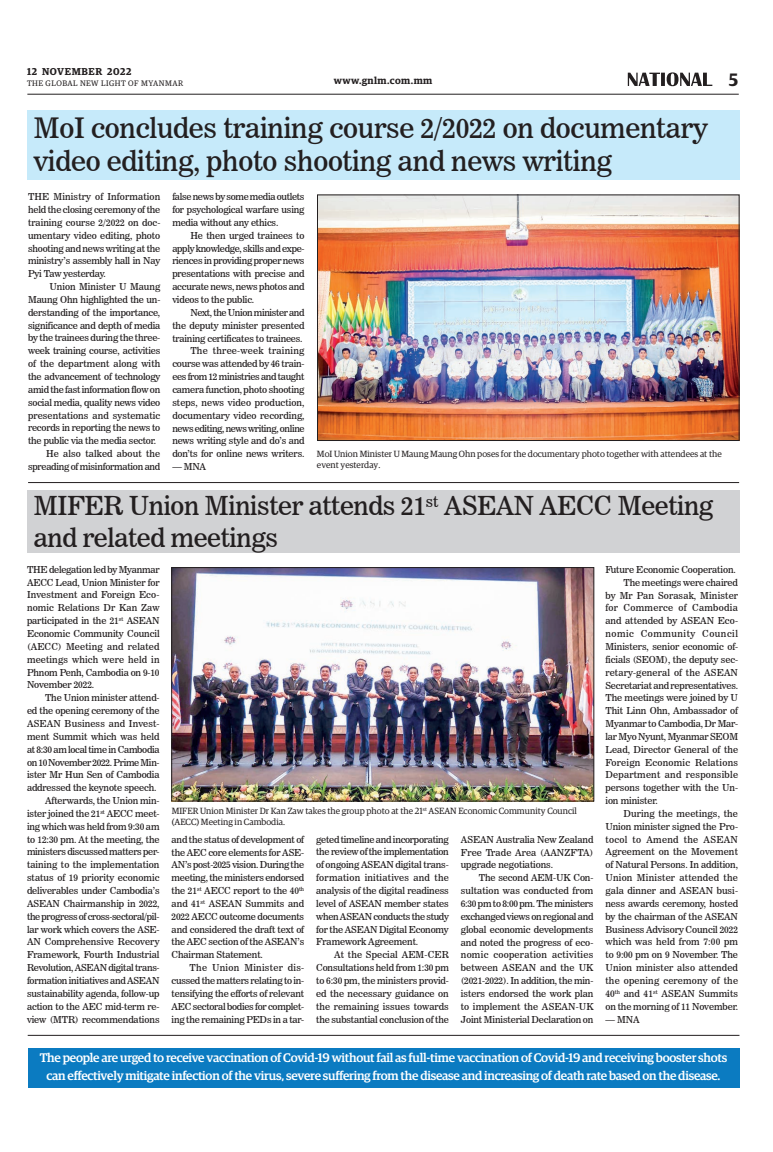
<style>
.page{position:relative;width:773px;height:1152px;background:#fff}
.page>*{position:absolute;margin:0;border:0;box-sizing:border-box;transform-origin:0 0}
._2_Clm_Head{font:28px/33.6px "News 706 BT Roman C";letter-spacing:-.01em;color:#231f20}
._2_Clm_Head-2{font:26px/31.2px "News 706 BT Roman C";letter-spacing:-.015em;color:#231f20}
.t1{font:600 18px "Guardian Egyp";color:#231f20}
.Brief_2nd_Body{font:500 12.5px/18px "Guardian Egyp";letter-spacing:-.02em;color:#fff;text-align:center}
.t2{font:600 10px "Guardian Egyp";letter-spacing:.055em;color:#231f20}
._2nd_Body{font:9.5px/12.9px "News 706 BT Roman C";letter-spacing:-.015em;color:#231f20;text-align:justify}
.Normal_Para{font:9.5px/12.9px "News 706 BT Roman C";letter-spacing:-.015em;color:#231f20;text-align:justify}
.t3{font:9px/10.8px "Guardian Egyp";color:#231f20}
.t4{font:8px "Guardian Egyp";letter-spacing:.06em;color:#231f20}
</style>
<div class="page">
<hr style="left:27px;top:94px;width:711px;height:1px;background:#231f20">
<svg style="left:627px;top:72px;width:85px;height:14px"></svg>
<div style="left:28px;top:110px;width:711px;height:70px;background:#c6eafa"></div>
<div style="left:27px;top:490px;width:712px;height:63px;background:#d1d2d4"></div>
<img style="left:173px;top:569px;width:419px;height:230px">
<div style="left:171px;top:567px;width:423px;height:234px;border:1px solid #231f20"></div>
<hr style="left:28px;top:482px;width:711px;height:1px;background:#231f20">
<img style="left:319px;top:197px;width:418px;height:242px">
<div style="left:317px;top:195px;width:422px;height:246px;border:1px solid #231f20"></div>
<div style="left:28px;top:1048px;width:711px;height:39px;background:#0b7bc1"></div>
<hr style="left:28px;top:1035px;width:711px;height:1px;background:#231f20">
<p class="t2" style="left:27px;top:64px;width:106px">12 NOVEMBER 2022</p>
<p class="t4" style="left:27px;top:78px;width:158px">THE GLOBAL NEW LIGHT OF MYANMAR</p>
<p class="t2" style="left:334px;top:73px;width:100px">www.gnlm.com.mm</p>
<h3 class="t1" style="left:729px;top:67px;width:11px">5</h3>
<p class="_2_Clm_Head" style="left:34px;top:111px;width:675px">MoI concludes training course 2/2022 on documentary video editing, photo shooting and news writing</p>
<p class="Normal_Para" style="left:28px;top:190px;width:134px">THE Ministry of Information held the closing ceremony of the training course 2/2022 on doc&shy;umentary video editing, photo shooting and news writing at the ministry’s assembly hall in Nay Pyi Taw yesterday.</p>
<p class="_2nd_Body" style="left:28px;top:280px;width:134px;text-indent:21px">Union Minister U Maung Maung Ohn highlighted the un&shy;derstanding of the importance, significance and depth of media by the trainees during the three&shy;week training course, activities of the department along with the advancement of technology amid the fast information flow on social media, quality news video presentations and systematic records in reporting the news to the public via the media sector.</p>
<p class="_2nd_Body" style="left:28px;top:447px;width:134px;text-align:right">He also talked about the spreading of misinformation and</p>
<p class="_2nd_Body" style="left:172px;top:190px;width:134px">false news by some media outlets for psychological warfare using media without any ethics.</p>
<p class="_2nd_Body" style="left:172px;top:229px;width:134px;text-indent:18px">He then urged trainees to apply knowledge, skills and expe&shy;riences in providing proper news presentations with precise and accurate news, news photos and videos to the public.</p>
<p class="_2nd_Body" style="left:172px;top:306px;width:134px;text-indent:18px">Next, the Union minister and the deputy minister presented training certificates to trainees.</p>
<p class="_2nd_Body" style="left:172px;top:345px;width:134px;text-indent:18px">The three-week training course was attended by 46 train&shy;ees from 12 ministries and taught camera function, photo shooting steps, news video production, documentary video recording, news editing, news writing, online news writing style and do’s and don’ts for online news writers.</p>
<p class="_2nd_Body" style="left:172px;top:460px;width:35px">— MNA</p>
<p class="t3" style="left:317px;top:448px;width:406px">MoI Union Minister U Maung Maung Ohn poses for the documentary photo together with attendees at the event yesterday.</p>
<p class="_2_Clm_Head-2" style="left:34px;top:490px;width:681px">MIFER Union Minister attends 21<sup>st</sup> ASEAN AECC Meeting and related meetings</p>
<p class="Normal_Para" style="left:27px;top:563px;width:134px">THE delegation led by Myanmar AECC Lead, Union Minister for Investment and Foreign Eco&shy;nomic Relations Dr Kan Zaw participated in the 21<sup>st</sup> ASEAN Economic Community Council (AECC) Meeting and related meetings which were held in Phnom Penh, Cambodia on 9-10<br>November 2022.</p>
<p class="_2nd_Body" style="left:27px;top:691px;width:134px;text-indent:18px">The Union minister attend&shy;ed the opening ceremony of the ASEAN Business and Invest&shy;ment Summit which was held at 8:30 am local time in Cambodia on 10November 2022. Prime Min&shy;ister Mr Hun Sen of Cambodia addressed the keynote speech.</p>
<p class="_2nd_Body" style="left:27px;top:794px;width:134px;text-indent:18px">Afterwards, the Union min&shy;ister joined the 21<sup>st</sup> AECC meet&shy;ing which was held from 9:30 am to 12:30 pm. At the meeting, the ministers discussed matters per&shy;taining to the implementation status of 19 priority economic deliverables under Cambodia’s ASEAN Chairmanship in 2022, the progress of cross-sectoral/pil&shy;lar work which covers the ASE-AN Comprehensive Recovery Framework, Fourth Industrial Revolution, ASEAN digital trans&shy;formation initiatives and ASEAN sustainability agenda, follow-up action to the AEC mid-term re&shy;view (MTR) recommendations</p>
<p class="t3" style="left:172px;top:805px;width:407px">MIFER Union Minister Dr Kan Zaw takes the group photo at the 21<sup>st</sup> ASEAN Economic Community Council (AECC) Meeting in Cambodia.</p>
<p class="_2nd_Body" style="left:172px;top:833px;width:134px">and the status of development of the AEC core elements for ASE-AN’s post-2025 vision. During the meeting, the ministers endorsed the 21<sup>st</sup> AECC report to the 40<sup>th </sup>and 41<sup>st</sup> ASEAN Summits and 2022 AECC outcome documents and considered the draft text of the AEC section of the ASEAN’s Chairman Statement.</p>
<p class="_2nd_Body" style="left:172px;top:961px;width:134px;text-indent:18px">The Union Minister dis&shy;cussed the matters relating to in&shy;tensifying the efforts of relevant AEC sectoral bodies for complet&shy;ing the remaining PEDs in a tar-</p>
<p class="_2nd_Body" style="left:316px;top:833px;width:134px">geted timeline and incorporating the review of the implementation of ongoing ASEAN digital trans&shy;formation initiatives and the analysis of the digital readiness level of ASEAN member states when ASEAN conducts the study for the ASEAN Digital Economy Framework Agreement.</p>
<p class="_2nd_Body" style="left:316px;top:948px;width:134px;text-indent:18px">At the Special AEM-CER Consultations held from 1:30 pm to 6:30 pm, the ministers provid&shy;ed the necessary guidance on the remaining issues towards the substantial conclusion of the</p>
<p class="_2nd_Body" style="left:461px;top:833px;width:134px">ASEAN Australia New Zealand Free Trade Area (AANZFTA) upgrade negotiations.</p>
<p class="_2nd_Body" style="left:461px;top:871px;width:134px;text-indent:18px">The second AEM-UK Con&shy;sultation was conducted from 6:30 pm to 8:00 pm. The ministers exchanged views on regional and global economic developments and noted the progress of eco&shy;nomic cooperation activities between ASEAN and the UK (2021-2022). In addition, the min&shy;isters endorsed the work plan to implement the ASEAN-UK Joint Ministerial Declaration on</p>
<p class="_2nd_Body" style="left:605px;top:563px;width:132px">Future Economic Cooperation.</p>
<p class="_2nd_Body" style="left:605px;top:576px;width:134px;text-indent:18px">The meetings were chaired by Mr Pan Sorasak, Minister for Commerce of Cambodia and attended by ASEAN Eco&shy;nomic Community Council Ministers, senior economic of&shy;ficials (SEOM), the deputy sec&shy;retary-general of the ASEAN Secretariat and representatives.<br>The meetings were joined by U Thit Linn Ohn, Ambassador of Myanmar to Cambodia, Dr Mar&shy;lar Myo Nyunt, Myanmar SEOM Lead, Director General of the Foreign Economic Relations Department and responsible persons together with the Un&shy;ion minister.</p>
<p class="_2nd_Body" style="left:605px;top:807px;width:134px;text-indent:18px">During the meetings, the Union minister signed the Pro&shy;tocol to Amend the ASEAN Agreement on the Movement of Natural Persons. In addition, Union Minister attended the gala dinner and ASEAN busi&shy;ness awards ceremony, hosted by the chairman of the ASEAN Business Advisory Council 2022 which was held from 7:00 pm to 9:00 pm on 9 November. The Union minister also attended the opening ceremony of the 40<sup>th</sup> and 41<sup>st</sup> ASEAN Summits on the morning of 11 November.</p>
<p class="_2nd_Body" style="left:605px;top:1013px;width:36px">— MNA</p>
<p class="Brief_2nd_Body" style="left:40px;top:1048px;width:689px">The people are urged to receive vaccination of Covid-19 without fail as full-time vaccination of Covid-19 and receiving booster shots can effectively mitigate infection of the virus, severe suffering from the disease and increasing of death rate based on the disease.</p>
</div>
